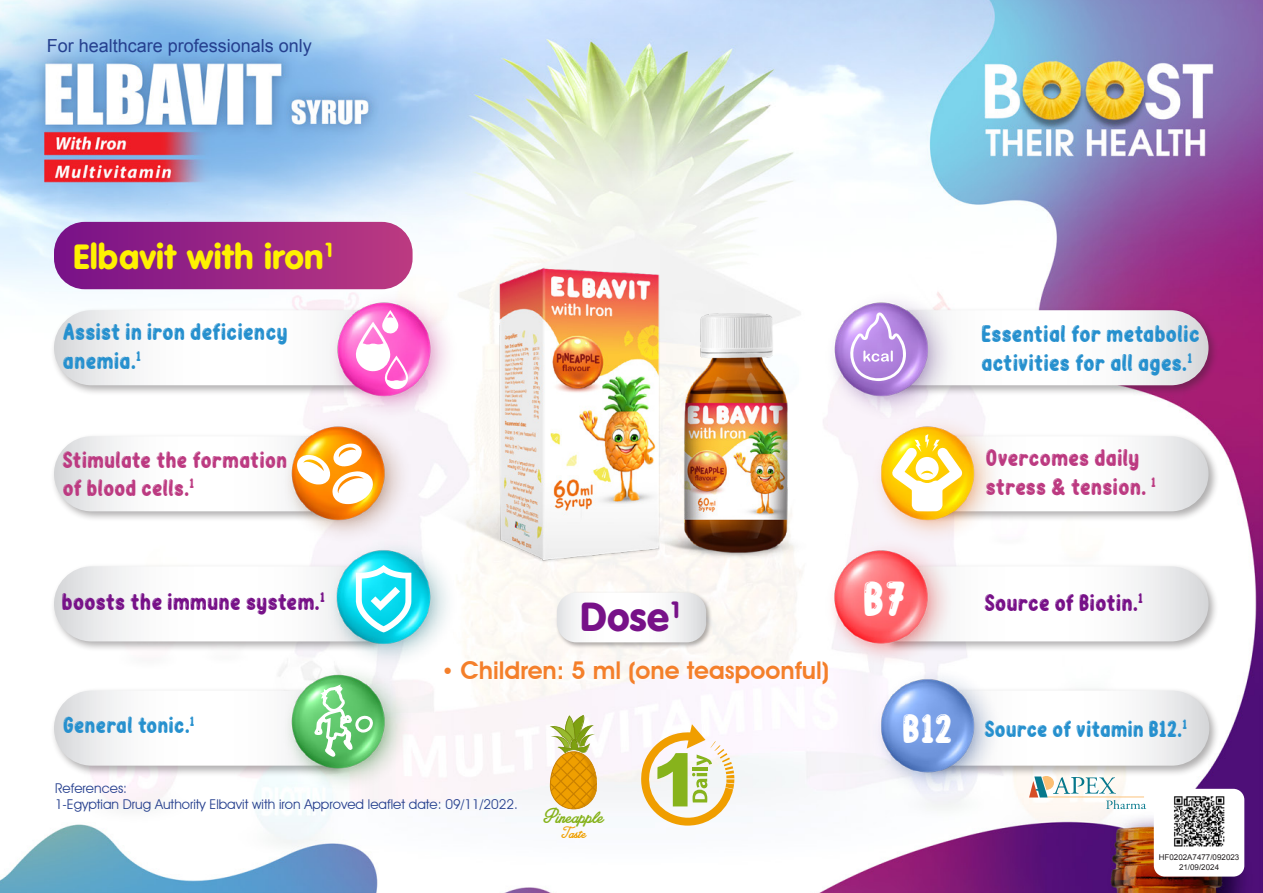
<style>
.page{position:relative;width:1263px;height:893px;background:#fff}
.page>*{position:absolute;margin:0;border:0;box-sizing:border-box;transform-origin:0 0}
.t1{font:49.2px "Bubble Bobble";color:#fff}
.t2{font:41.25px "Bubble Bobble";color:#fff}
.t3{font:40.5px "VAG Rundschrift BQ";color:#718}
.t4{font:34.95px "VAG Rundschrift BQ";color:#fff101}
.t5{font:600 24.45px "Avant Garde IT Cby BT";color:#f47f2a}
.t6{font:24.15px/29px "Bubble Bobble";color:#2690ce}
.t7{font:24.15px "Bubble Bobble";color:#718}
.t8{font:24.15px/29px "Bubble Bobble";color:#bc3a81}
.t9{font:23.55px/28.3px "Bubble Bobble";color:#bc3a81}
.t10{font:23.4px "Bubble Bobble";color:#2690ce}
.t11{font:22.35px "Amplify Personal Use Only";color:#86b21b}
.t12{font:18px "Arial";color:#253f8e}
.t13{font:16.65px "Amplify Personal Use Only";color:#ef9f00}
.t14{font:13.5px/16.2px "Avant Garde IT Cby BT";color:#253f8e}
.t15{font:7.95px/9.6px "Arial";color:#231f20;text-align:center}
.s1{font-size:21.45px}
</style>
<div class="page">
<img style="left:0;top:0;width:1263px;height:893px">
<div style="left:881px;top:307px;width:338px;height:89px;background:#231f20;opacity:.36"></div>
<div style="left:51px;top:307px;width:345px;height:89px;background:#231f20;opacity:.36"></div>
<div style="left:919px;top:433px;width:300px;height:89px;background:#231f20;opacity:.36"></div>
<div style="left:920px;top:687px;width:300px;height:90px;background:#231f20;opacity:.36"></div>
<svg style="left:1042px;top:691px;width:167px;height:75px"></svg>
<div style="left:51px;top:433px;width:295px;height:89px;background:#231f20;opacity:.36"></div>
<div style="left:885px;top:563px;width:334px;height:90px;background:#231f20;opacity:.36"></div>
<svg style="left:1042px;top:566px;width:166px;height:75px"></svg>
<div style="left:51px;top:563px;width:332px;height:90px;background:#231f20;opacity:.36"></div>
<img style="left:278px;top:292px;width:764px;height:601px">
<svg style="left:54px;top:662px;width:321px;height:140px"></svg>
<svg style="left:54px;top:436px;width:306px;height:75px"></svg>
<svg style="left:54px;top:222px;width:306px;height:67px;background:#962787"></svg>
<svg style="left:54px;top:310px;width:306px;height:80px"></svg>
<svg style="left:927px;top:434px;width:281px;height:77px"></svg>
<svg style="left:927px;top:310px;width:281px;height:75px"></svg>
<div style="left:555px;top:591px;width:157px;height:57px;background:#231f20;opacity:.36"></div>
<svg style="left:557px;top:593px;width:149px;height:49px"></svg>
<img style="left:360px;top:210px;width:567px;height:380px">
<svg style="left:550px;top:715px;width:47px;height:94px"></svg>
<svg style="left:641px;top:724px;width:93px;height:102px"></svg>
<svg style="left:1029px;top:776px;width:117px;height:33px"></svg>
<hr style="left:1047px;top:796px;width:97px;height:1px;background:#fbbf74">
<svg style="left:54px;top:565px;width:357px;height:76px"></svg>
<div style="left:1154px;top:789px;width:90px;height:88px;background:#fff;border-radius:11px"></div>
<img style="left:1174px;top:796px;width:51px;height:51px">
<h3 class="t12" style="left:47px;top:34px;width:267px">For healthcare professionals only</h3>
<h3 class="t4" style="left:73px;top:236px;width:264px">Elbavit with iron<sup>1</sup></h3>
<h3 class="t6" style="left:63px;top:317px;width:227px">Assist in iron deficiency anemia.<sup>1</sup></h3>
<h3 class="t9" style="left:63px;top:445px;width:226px">Stimulate the formation of blood cells.<sup>1</sup></h3>
<h3 class="t7" style="left:62px;top:589px;width:265px">boosts the immune system.<sup>1</sup></h3>
<h3 class="t10" style="left:63px;top:712px;width:133px">General tonic.<sup>1</sup></h3>
<h3 class="t3" style="left:580px;top:593px;width:104px">Dose<sup>1</sup></h3>
<h3 class="t5" style="left:441px;top:656px;width:389px"><span class="s1">•</span> Children: 5 ml (one teaspoonful)</h3>
<p class="t14" style="left:55px;top:780px;width:464px">References:<br>1-Egyptian Drug Authority Elbavit with iron Approved leaflet date: 09/11/2022.</p>
<h3 class="t11" style="left:544px;top:804px;width:61px">Pineapple</h3>
<p class="t13" style="left:562px;top:824px;width:26px">Taste</p>
<h1 class="t1" style="left:863px;top:571px;width:45px">B7</h1>
<h3 class="t6" style="left:981px;top:319px;width:220px">Essential for metabolic activities for all ages.<sup>1</sup></h3>
<h3 class="t8" style="left:985px;top:443px;width:172px">Overcomes daily stress &amp; tension. <sup>1</sup></h3>
<h3 class="t7" style="left:984px;top:589px;width:160px">Source of Biotin.<sup>1</sup></h3>
<h2 class="t2" style="left:902px;top:705px;width:52px">B12</h2>
<h3 class="t10" style="left:984px;top:716px;width:204px">Source of vitamin B12.<sup>1</sup></h3>
<p class="t15" style="left:1159px;top:853px;width:82px">HF0202A7477/092023<br>21/09/2024</p>
</div>
